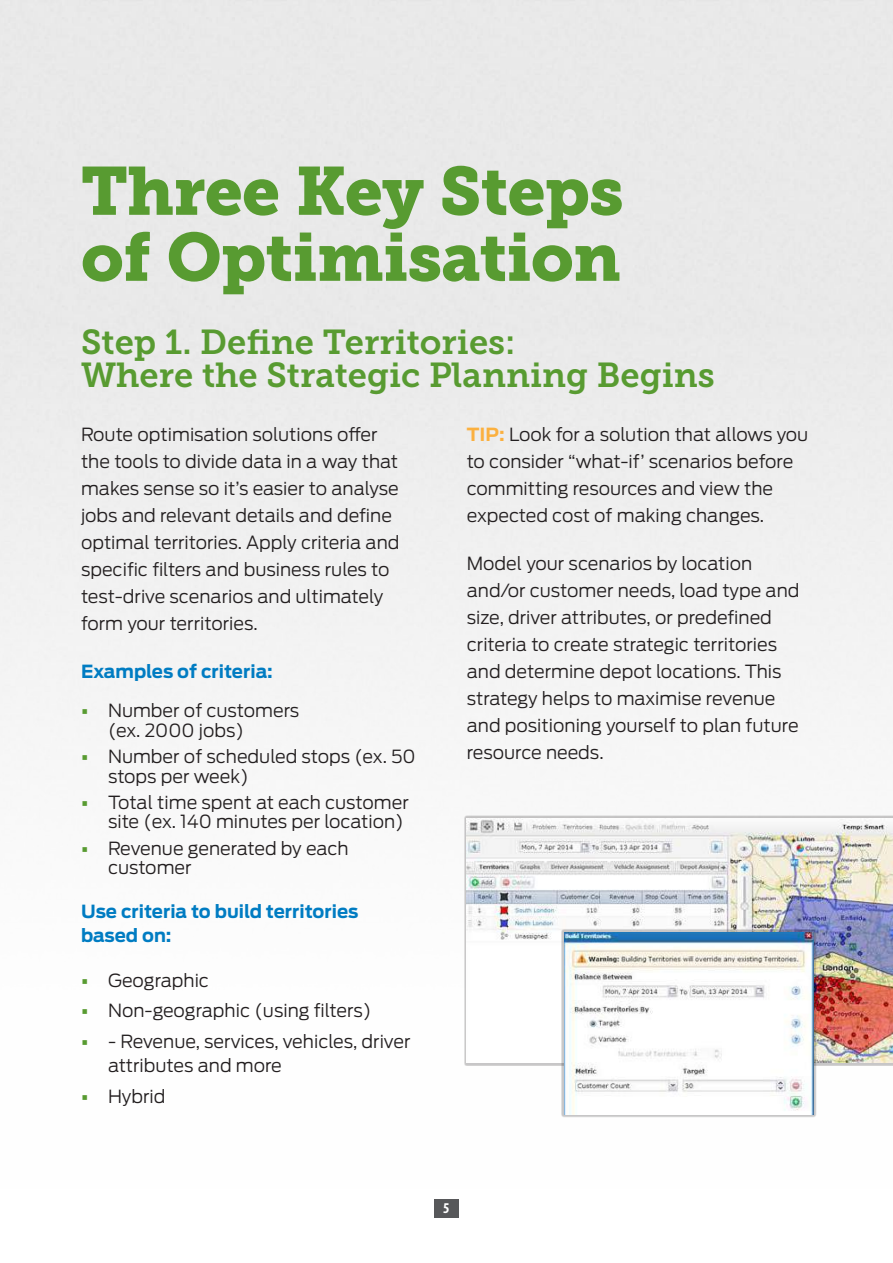
<style>
.page{position:relative;width:893px;height:1263px;background:#fff}
.page>*{position:absolute;margin:0;border:0;box-sizing:border-box;transform-origin:0 0}
.t1{font:67.5px/66px "Museo Slab 900";letter-spacing:-.01em;color:#589b31}
.t2{font:34.5px/33px "Museo Slab 700";color:#589b31}
.t3{font:300 18px/27px "Antenna";color:#231f20}
.t4{font:700 18px/24px "Antenna";color:#007cc2}
.t5{font:700 condensed 15px "Myriad Pro";color:#fff}
.s1{font-weight:900;color:#589b31}
.s2{font-weight:700;color:#fbb03f}
</style>
<div class="page">
<div style="left:464px;top:815px;width:429px;height:251px;background:#231f20;opacity:.25"></div>
<img style="left:467px;top:818px;width:426px;height:245px">
<div style="left:561px;top:929px;width:256px;height:188px;background:#231f20;opacity:.25"></div>
<img style="left:564px;top:932px;width:250px;height:182px">
<div style="left:434px;top:1200px;width:25px;height:18px;background:#57585a"></div>
<h1 class="t1" style="left:81px;top:159px;width:544px">Three Key Steps of Optimisation</h1>
<h2 class="t2" style="left:81px;top:326px;width:635px">Step 1. Define Territories:<br>Where the Strategic Planning Begins</h2>
<p class="t3" style="left:81px;top:421px;width:320px">Route optimisation solutions offer the tools to divide data in a way that makes sense so it’s easier to analyse jobs and relevant details and define optimal territories. Apply criteria and specific filters and business rules to test-drive scenarios and ultimately form your territories.</p>
<p class="t4" style="left:81px;top:659px;width:193px">Examples of criteria:</p>
<p class="t3" style="left:108px;top:701px;width:193px;line-height:19.5px;text-indent:-27px"><span class="s1">•</span> Number of customers (ex. 2000 jobs)</p>
<p class="t3" style="left:108px;top:747px;width:309px;line-height:19.5px;text-indent:-27px"><span class="s1">•</span> Number of scheduled stops (ex. 50 stops per week)</p>
<p class="t3" style="left:81px;top:793px;width:329px;line-height:19.5px;text-align:right"><span class="s1">•</span> Total time spent at each customer site (ex. 140 minutes per location)</p>
<p class="t3" style="left:108px;top:838px;width:242px;line-height:19.5px;text-indent:-27px"><span class="s1">•</span> Revenue generated by each customer</p>
<p class="t4" style="left:81px;top:900px;width:279px">Use criteria to build territories based on:</p>
<p class="t3" style="left:81px;top:967px;width:130px"><span class="s1">•</span> Geographic</p>
<p class="t3" style="left:81px;top:997px;width:292px"><span class="s1">•</span> Non-geographic (using filters)</p>
<p class="t3" style="left:108px;top:1030px;width:304px;line-height:24px;text-indent:-27px"><span class="s1">•</span> - Revenue, services, vehicles, driver attributes and more</p>
<p class="t3" style="left:81px;top:1083px;width:86px"><span class="s1">•</span> Hybrid</p>
<p class="t3" style="left:467px;top:421px;width:343px"><span class="s2">TIP:</span> Look for a solution that allows you to consider “what-if’ scenarios before committing resources and view the expected cost of making changes.</p>
<p class="t3" style="left:467px;top:550px;width:334px">Model your scenarios by location and/or customer needs, load type and size, driver attributes, or predefined criteria to create strategic territories and determine depot locations. This strategy helps to maximise revenue and positioning yourself to plan future resource needs.</p>
<p class="t5" style="left:443px;top:1198px;width:8px">5</p>
</div>
